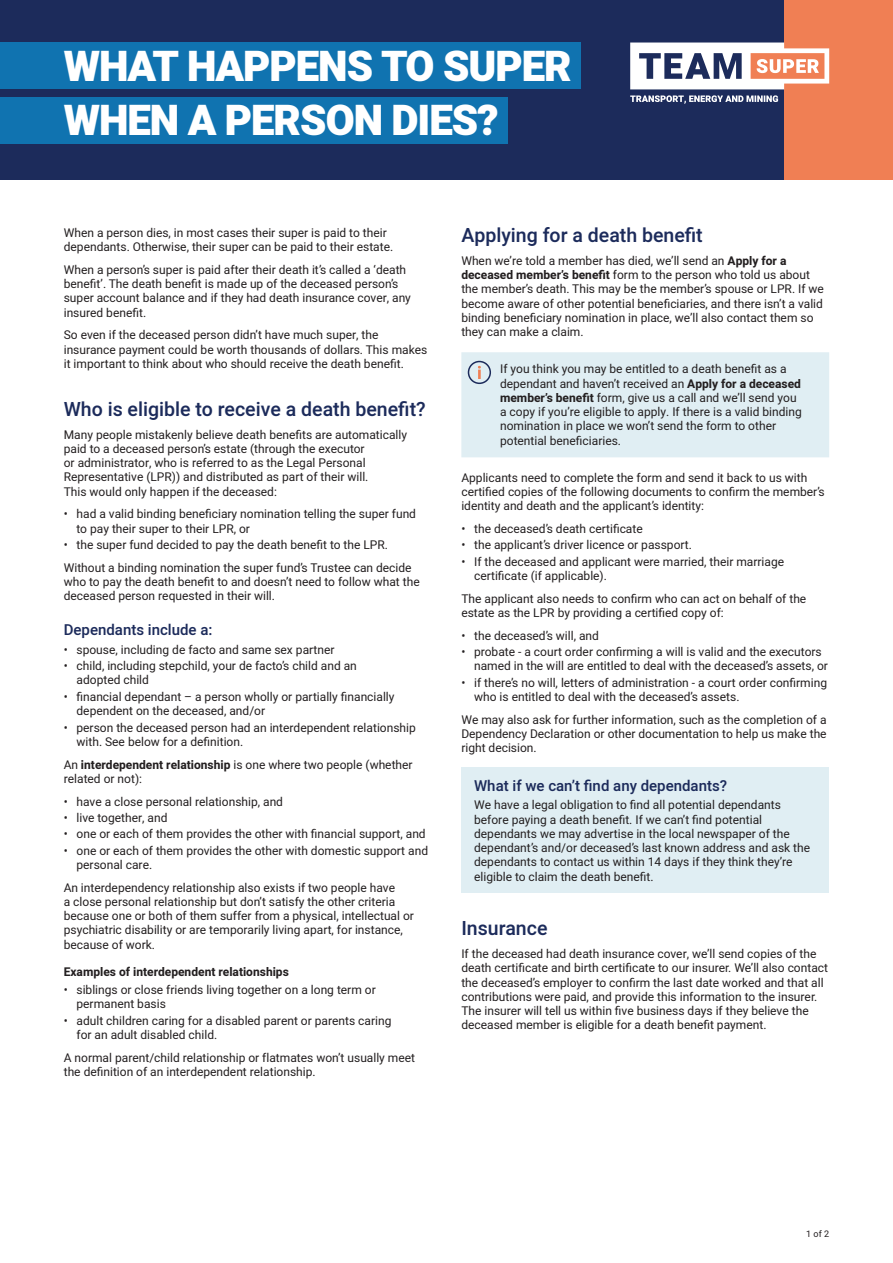
<style>
.page{position:relative;width:893px;height:1263px;background:#fff}
.page>*{position:absolute;margin:0;border:0;box-sizing:border-box;transform-origin:0 0}
.TS_-_Heading_1{font:900 42px/54px "Heebo";letter-spacing:-.025em;color:#fff}
.TS_-_Heading_2{font:500 19.5px "Heebo";color:#1c2b5b}
.TS_-_Heading_3{font:500 15px "Heebo";color:#1c2b5b}
.TS_-_Body_Copy{font:12px/14.2px "Heebo";color:#231f20}
.TS_-_Heading_4{font:700 12px "Heebo";color:#231f20}
.t1{font:9px "Heebo";color:#231f20}
.s1{font-weight:700}
</style>
<div class="page">
<div style="left:0;top:0;width:893px;height:180px;background:#1c2b5b"></div>
<div style="left:784px;top:0;width:109px;height:180px;background:#f07f54"></div>
<div style="left:0;top:43px;width:580px;height:46px;background:#1073b0"></div>
<div style="left:0;top:97px;width:507px;height:46px;background:#1073b0"></div>
<svg style="left:630px;top:95px;width:148px;height:9px"></svg>
<svg style="left:630px;top:43px;width:199px;height:46px"></svg>
<div style="left:461px;top:352px;width:368px;height:105px;background:#e0eef3"></div>
<div style="left:468px;top:361px;width:23px;height:23px;border:2px solid #1c2b5b;border-radius:50%"></div>
<div style="left:461px;top:767px;width:368px;height:126px;background:#e0eef3"></div>
<p class="TS_-_Heading_1" style="left:64px;top:41px;width:510px">WHAT HAPPENS TO SUPER<br>WHEN A PERSON DIES?</p>
<p class="TS_-_Body_Copy" style="left:64px;top:225px;width:331px">When a person dies, in most cases their super is paid to their dependants. Otherwise, their super can be paid to their estate.</p>
<p class="TS_-_Body_Copy" style="left:64px;top:262px;width:349px">When a person’s super is paid after their death it’s called a ‘death benefit’. The death benefit is made up of the deceased person’s super account balance and if they had death insurance cover, any insured benefit.</p>
<p class="TS_-_Body_Copy" style="left:64px;top:328px;width:365px">So even if the deceased person didn’t have much super, the insurance payment could be worth thousands of dollars. This makes it important to think about who should receive the death benefit.</p>
<p class="TS_-_Heading_2" style="left:64px;top:395px;width:363px">Who is eligible to receive a death benefit?</p>
<p class="TS_-_Body_Copy" style="left:64px;top:427px;width:345px">Many people mistakenly believe death benefits are automatically paid to a deceased person’s estate (through the executor<br>or administrator, who is referred to as the Legal Personal Representative (LPR)) and distributed as part of their will.<br>This would only happen if the deceased:</p>
<p class="TS_-_Body_Copy" style="left:77px;top:507px;width:341px;text-indent:-13px">• had a valid binding beneficiary nomination telling the super fund to pay their super to their LPR, or</p>
<p class="TS_-_Body_Copy" style="left:64px;top:538px;width:326px">• the super fund decided to pay the death benefit to the LPR.</p>
<p class="TS_-_Body_Copy" style="left:64px;top:560px;width:357px">Without a binding nomination the super fund’s Trustee can decide who to pay the death benefit to and doesn’t need to follow what the deceased person requested in their will.</p>
<p class="TS_-_Heading_3" style="left:64px;top:620px;width:150px">Dependants include a:</p>
<p class="TS_-_Body_Copy" style="left:64px;top:642px;width:272px">• spouse, including de facto and same sex partner</p>
<p class="TS_-_Body_Copy" style="left:77px;top:659px;width:282px;text-indent:-13px">• child, including stepchild, your de facto’s child and an adopted child</p>
<p class="TS_-_Body_Copy" style="left:77px;top:689px;width:319px;text-indent:-13px">• financial dependant – a person wholly or partially financially dependent on the deceased, and/or</p>
<p class="TS_-_Body_Copy" style="left:77px;top:720px;width:341px;text-indent:-13px">• person the deceased person had an interdependent relationship with. See below for a definition.</p>
<p class="TS_-_Body_Copy" style="left:64px;top:757px;width:350px">An <span class="s1">interdependent relationship</span> is one where two people (whether related or not):</p>
<p class="TS_-_Body_Copy" style="left:64px;top:794px;width:221px">• have a close personal relationship, and</p>
<p class="TS_-_Body_Copy" style="left:64px;top:810px;width:105px">• live together, and</p>
<p class="TS_-_Body_Copy" style="left:64px;top:827px;width:363px">• one or each of them provides the other with financial support, and</p>
<p class="TS_-_Body_Copy" style="left:77px;top:843px;width:353px;text-indent:-13px">• one or each of them provides the other with domestic support and personal care.</p>
<p class="TS_-_Body_Copy" style="left:64px;top:880px;width:352px">An interdependency relationship also exists if two people have<br>a close personal relationship but don’t satisfy the other criteria because one or both of them suffer from a physical, intellectual or psychiatric disability or are temporarily living apart, for instance, because of work.</p>
<p class="TS_-_Heading_4" style="left:64px;top:963px;width:227px">Examples of interdependent relationships</p>
<p class="TS_-_Body_Copy" style="left:77px;top:983px;width:301px;text-indent:-13px">• siblings or close friends living together on a long term or permanent basis</p>
<p class="TS_-_Body_Copy" style="left:77px;top:1013px;width:316px;text-indent:-13px">• adult children caring for a disabled parent or parents caring for an adult disabled child.</p>
<p class="TS_-_Body_Copy" style="left:64px;top:1050px;width:353px">A normal parent/child relationship or flatmates won’t usually meet the definition of an interdependent relationship.</p>
<p class="TS_-_Heading_2" style="left:461px;top:222px;width:243px">Applying for a death benefit</p>
<p class="TS_-_Body_Copy" style="left:461px;top:254px;width:364px">When we’re told a member has died, we’ll send an <span class="s1">Apply for a deceased member’s benefit</span> form to the person who told us about the member’s death. This may be the member’s spouse or LPR. If we become aware of other potential beneficiaries, and there isn’t a valid binding beneficiary nomination in place, we’ll also contact them so they can make a claim.</p>
<p class="TS_-_Body_Copy" style="left:500px;top:362px;width:303px">If you think you may be entitled to a death benefit as a dependant and haven’t received an <span class="s1">Apply for a deceased member’s benefit</span> form, give us a call and we’ll send you a copy if you’re eligible to apply. If there is a valid binding nomination in place we won’t send the form to other potential beneficiaries.</p>
<p class="TS_-_Body_Copy" style="left:461px;top:470px;width:365px">Applicants need to complete the form and send it back to us with certified copies of the following documents to confirm the member’s identity and death and the applicant’s identity:</p>
<p class="TS_-_Body_Copy" style="left:461px;top:521px;width:183px">• the deceased’s death certificate</p>
<p class="TS_-_Body_Copy" style="left:461px;top:538px;width:232px">• the applicant’s driver licence or passport.</p>
<p class="TS_-_Body_Copy" style="left:474px;top:554px;width:311px;text-indent:-13px">• If the deceased and applicant were married, their marriage certificate (if applicable).</p>
<p class="TS_-_Body_Copy" style="left:461px;top:591px;width:346px">The applicant also needs to confirm who can act on behalf of the estate as the LPR by providing a certified copy of:</p>
<p class="TS_-_Body_Copy" style="left:461px;top:628px;width:139px">• the deceased’s will, and</p>
<p class="TS_-_Body_Copy" style="left:474px;top:644px;width:355px;text-indent:-13px">• probate - a court order confirming a will is valid and the executors named in the will are entitled to deal with the deceased’s assets, or</p>
<p class="TS_-_Body_Copy" style="left:474px;top:675px;width:354px;text-indent:-13px">• if there’s no will, letters of administration - a court order confirming who is entitled to deal with the deceased’s assets.</p>
<p class="TS_-_Body_Copy" style="left:461px;top:712px;width:367px;text-align:justify">We may also ask for further information, such as the completion of a Dependency Declaration or other documentation to help us make the right decision.</p>
<p class="TS_-_Heading_3" style="left:474px;top:775px;width:254px">What if we can’t find any dependants?</p>
<p class="TS_-_Body_Copy" style="left:474px;top:798px;width:338px">We have a legal obligation to find all potential dependants before paying a death benefit. If we can’t find potential dependants we may advertise in the local newspaper of the dependant’s and/or deceased’s last known address and ask the dependants to contact us within 14 days if they think they’re eligible to claim the death benefit.</p>
<p class="TS_-_Heading_2" style="left:461px;top:915px;width:88px">Insurance</p>
<p class="TS_-_Body_Copy" style="left:461px;top:947px;width:368px">If the deceased had death insurance cover, we’ll send copies of the death certificate and birth certificate to our insurer. We’ll also contact the deceased’s employer to confirm the last date worked and that all contributions were paid, and provide this information to the insurer.<br>The insurer will tell us within five business days if they believe the deceased member is eligible for a death benefit payment.</p>
<p class="t1" style="left:806px;top:1228px;width:24px">1 of 2</p>
</div>
